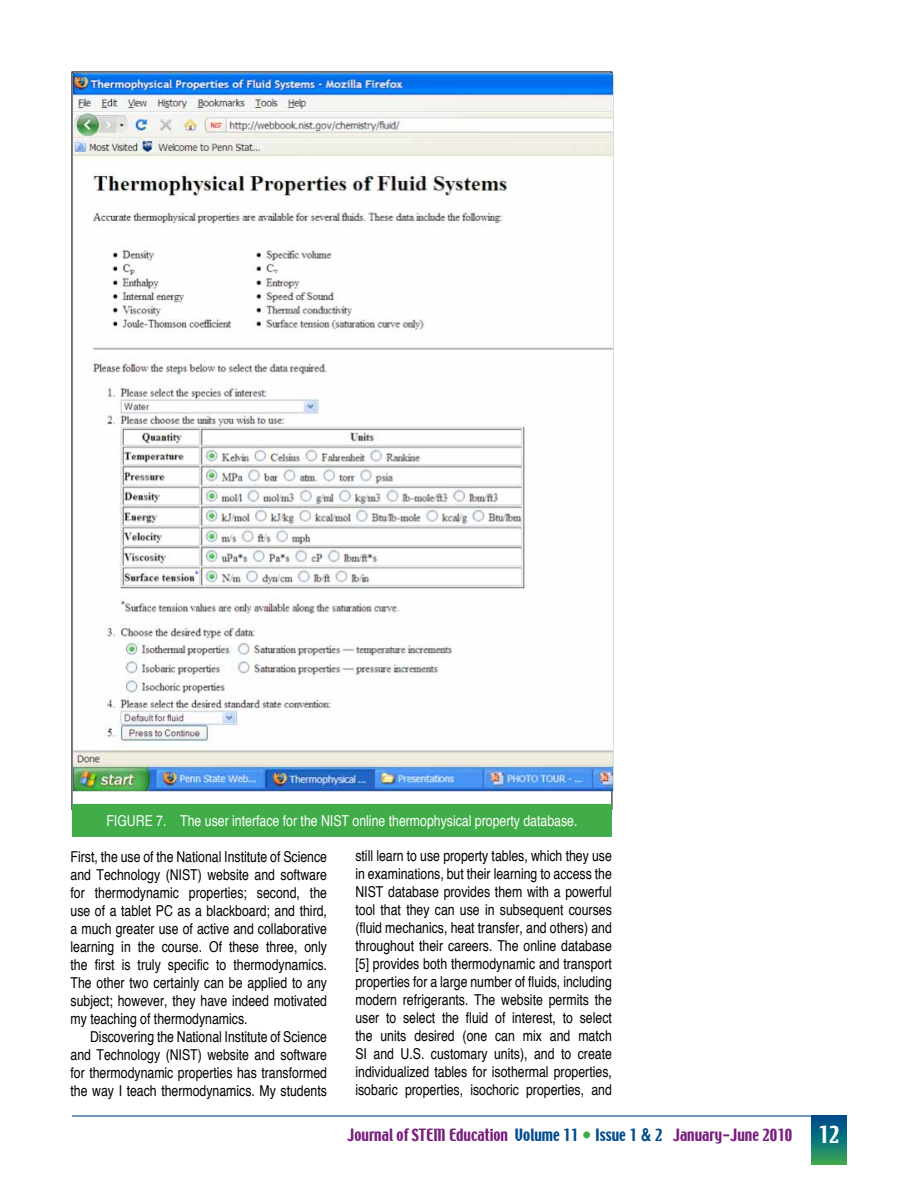
<style>
.page{position:relative;width:918px;height:1188px;background:#fff}
.page>*{position:absolute;margin:0;border:0;box-sizing:border-box;transform-origin:0 0}
.t1{font:condensed 15px/18px "Helvetica";color:#000;text-align:justify}
.t2{font:condensed 15px "Helvetica";color:#fff}
.t3{font:15px "Techno";color:#781d7d}
.s1{color:#004b8d}
.s2{font-size:16.5px;color:#41ad49}
.s3{font-family:"Helvetica";font-weight:700;font-stretch:condensed;font-size:18px;color:#004b8d}
.s4{font-size:21px;color:#fff}
</style>
<div class="page">
<hr style="left:72px;top:1115px;width:774px;height:2px;background:#004b8d">
<svg style="left:811px;top:1117px;width:35px;height:47px;background:#127774"></svg>
<div style="left:72px;top:804px;width:540px;height:33px;background:#41ad49;border:2px solid #41ad49"></div>
<img style="left:73px;top:73px;width:541px;height:719px">
<p class="t2" style="left:106px;top:811px;width:473px">FIGURE 7. The user interface for the NIST online thermophysical property database.</p>
<p class="t1" style="left:71px;top:848px;width:258px">First, the use of the National Institute of Science and Technology (NIST) website and software for thermodynamic properties; second, the use of a tablet PC as a blackboard; and third, a much greater use of active and collaborative learning in the course. Of these three, only the first is truly specific to thermodynamics.<br>The other two certainly can be applied to any subject; however, they have indeed motivated my teaching of thermodynamics.</p>
<p class="t1" style="left:71px;top:1028px;width:258px;text-indent:20px">Discovering the National Institute of Science and Technology (NIST) website and software for thermodynamic properties has transformed the way I teach thermodynamics. My students</p>
<p class="t1" style="left:355px;top:846px;width:258px">still learn to use property tables, which they use in examinations, but their learning to access the NIST database provides them with a powerful tool that they can use in subsequent courses (fluid mechanics, heat transfer, and others) and throughout their careers. The online database [5] provides both thermodynamic and transport properties for a large number of fluids, including modern refrigerants. The website permits the user to select the fluid of interest, to select the units desired (one can mix and match SI and U.S. customary units), and to create individualized tables for isothermal properties, isobaric properties, isochoric properties, and</p>
<p class="t3" style="left:348px;top:1125px;width:493px">Journal of STEM Education <span class="s1">Volume 11</span> <span class="s2">•</span> <span class="s1">Issue 1</span> <span class="s3">&amp;</span> <span class="s1">2</span> January-June 2010 <span class="s4">12</span></p>
</div>
